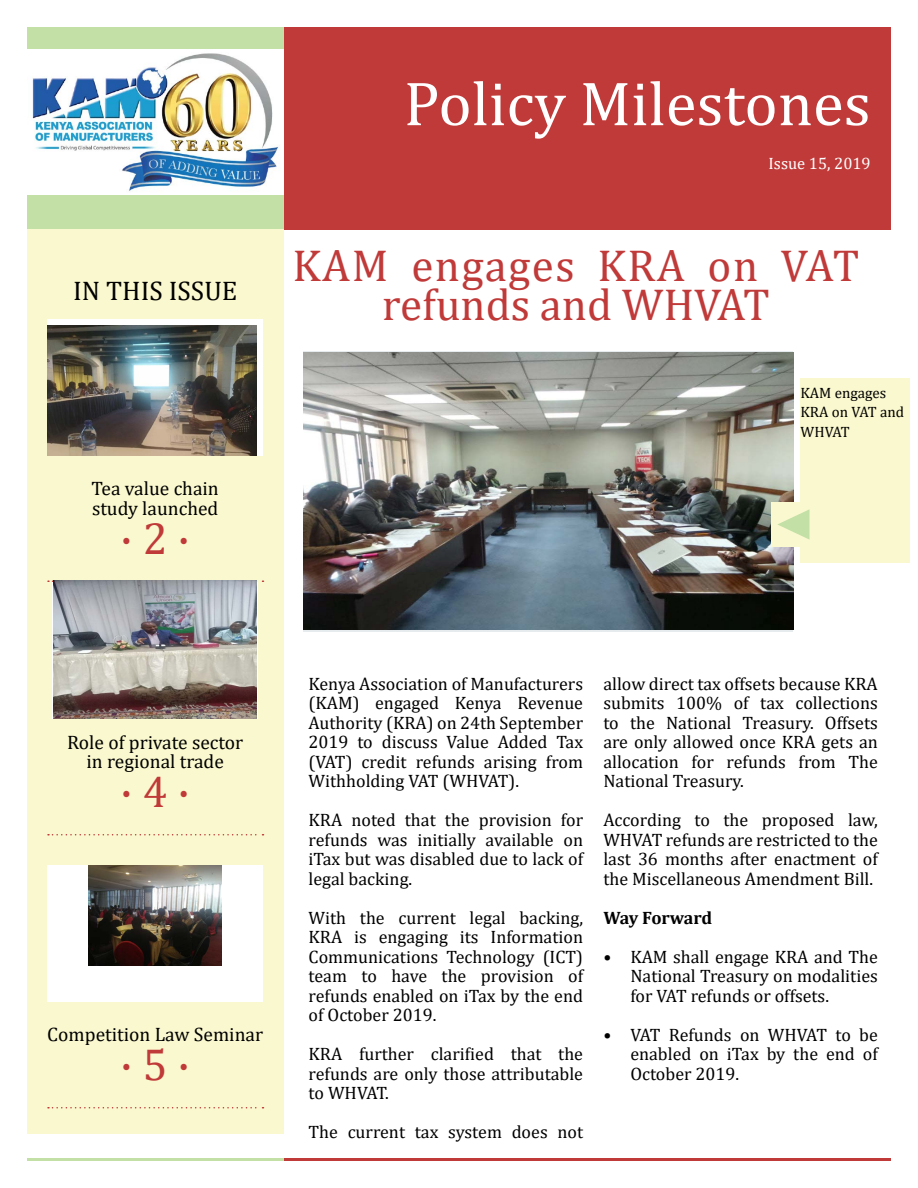
<style>
.page{position:relative;width:918px;height:1188px;background:#fff}
.page>*{position:absolute;margin:0;border:0;box-sizing:border-box;transform-origin:0 0}
.t1{font:63px "Cambria";color:#fff}
.t2{font:45px/39px "Cambria";color:#c03a39;text-align:center}
.t3{font:27px "Cambria";color:#000}
.t4{font:19.5px/19.5px "Cambria";color:#000}
.t5{font:18px/19.5px "Cambria";color:#000;text-align:justify}
.t6{font:700 18px "Cambria";letter-spacing:-.015em;color:#000}
.t7{font:16.5px "Cambria";color:#fff}
.t8{font:15px/19.5px "Cambria";color:#000}
</style>
<div class="page">
<div style="left:284px;top:27px;width:607px;height:203px;background:#c03a39"></div>
<div style="left:27px;top:27px;width:257px;height:203px;background:#c3e0a6"></div>
<hr style="left:284px;top:1158px;width:607px;height:3px;background:#c03a39">
<hr style="left:27px;top:1158px;width:257px;height:3px;background:#c3e0a6">
<div style="left:801px;top:378px;width:109px;height:185px;background:#faf8ce"></div>
<div style="left:27px;top:230px;width:257px;height:904px;background:#faf8ce"></div>
<div style="left:47px;top:319px;width:216px;height:137px;background:#fff"></div>
<div style="left:47px;top:866px;width:216px;height:136px;background:#fff"></div>
<img style="left:89px;top:866px;width:133px;height:100px">
<svg style="left:48px;top:580px;width:215px;height:2px"></svg>
<svg style="left:48px;top:834px;width:215px;height:2px"></svg>
<svg style="left:48px;top:1107px;width:215px;height:1px"></svg>
<img style="left:303px;top:353px;width:490px;height:276px">
<img style="left:27px;top:50px;width:257px;height:145px">
<div style="left:771px;top:502px;width:45px;height:45px;background:#faf8ce"></div>
<svg style="left:777px;top:509px;width:32px;height:30px"></svg>
<img style="left:54px;top:581px;width:203px;height:137px">
<img style="left:47px;top:325px;width:210px;height:131px">
<h3 class="t3" style="left:73px;top:275px;width:166px">IN THIS ISSUE</h3>
<p class="t4" style="left:92px;top:479px;width:129px">Tea value chain study launched</p>
<h2 class="t2" style="left:120px;top:518px;width:72px">· 2 ·</h2>
<h1 class="t1" style="left:404px;top:67px;width:469px">Policy Milestones</h1>
<p class="t7" style="left:769px;top:153px;width:104px">Issue 15, 2019</p>
<h2 class="t2" style="left:292px;top:245px;width:568px">KAM engages KRA on VAT refunds and WHVAT</h2>
<p class="t8" style="left:801px;top:383px;width:105px">KAM engages<br>KRA on VAT and<br>WHVAT</p>
<p class="t4" style="left:67px;top:732px;width:178px;text-align:center">Role of private sector in regional trade</p>
<h2 class="t2" style="left:120px;top:772px;width:72px">· 4 ·</h2>
<p class="t4" style="left:47px;top:1025px;width:217px">Competition Law Seminar</p>
<h2 class="t2" style="left:120px;top:1045px;width:72px">· 5 ·</h2>
<p class="t5" style="left:309px;top:674px;width:276px">Kenya Association of Manufacturers (KAM) engaged Kenya Revenue Authority (KRA) on 24th September 2019 to discuss Value Added Tax (VAT) credit refunds arising from Withholding VAT (WHVAT).</p>
<p class="t5" style="left:309px;top:811px;width:276px">KRA noted that the provision for refunds was initially available on iTax but was disabled due to lack of legal backing.</p>
<p class="t5" style="left:309px;top:908px;width:276px">With the current legal backing, KRA is engaging its Information Communications Technology (ICT) team to have the provision of refunds enabled on iTax by the end of October 2019.</p>
<p class="t5" style="left:309px;top:1044px;width:276px">KRA further clarified that the refunds are only those attributable to WHVAT.</p>
<p class="t5" style="left:309px;top:1122px;width:276px">The current tax system does not</p>
<p class="t5" style="left:603px;top:674px;width:276px">allow direct tax offsets because KRA submits 100% of tax collections to the National Treasury. Offsets are only allowed once KRA gets an allocation for refunds from The National Treasury.</p>
<p class="t5" style="left:603px;top:810px;width:276px">According to the proposed law, WHVAT refunds are restricted to the last 36 months after enactment of the Miscellaneous Amendment Bill.</p>
<p class="t6" style="left:603px;top:905px;width:111px">Way Forward</p>
<p class="t5" style="left:630px;top:947px;width:249px;text-indent:-27px">• KAM shall engage KRA and The National Treasury on modalities for VAT refunds or offsets.</p>
<p class="t5" style="left:630px;top:1025px;width:249px;text-indent:-27px">• VAT Refunds on WHVAT to be enabled on iTax by the end of October 2019.</p>
</div>
